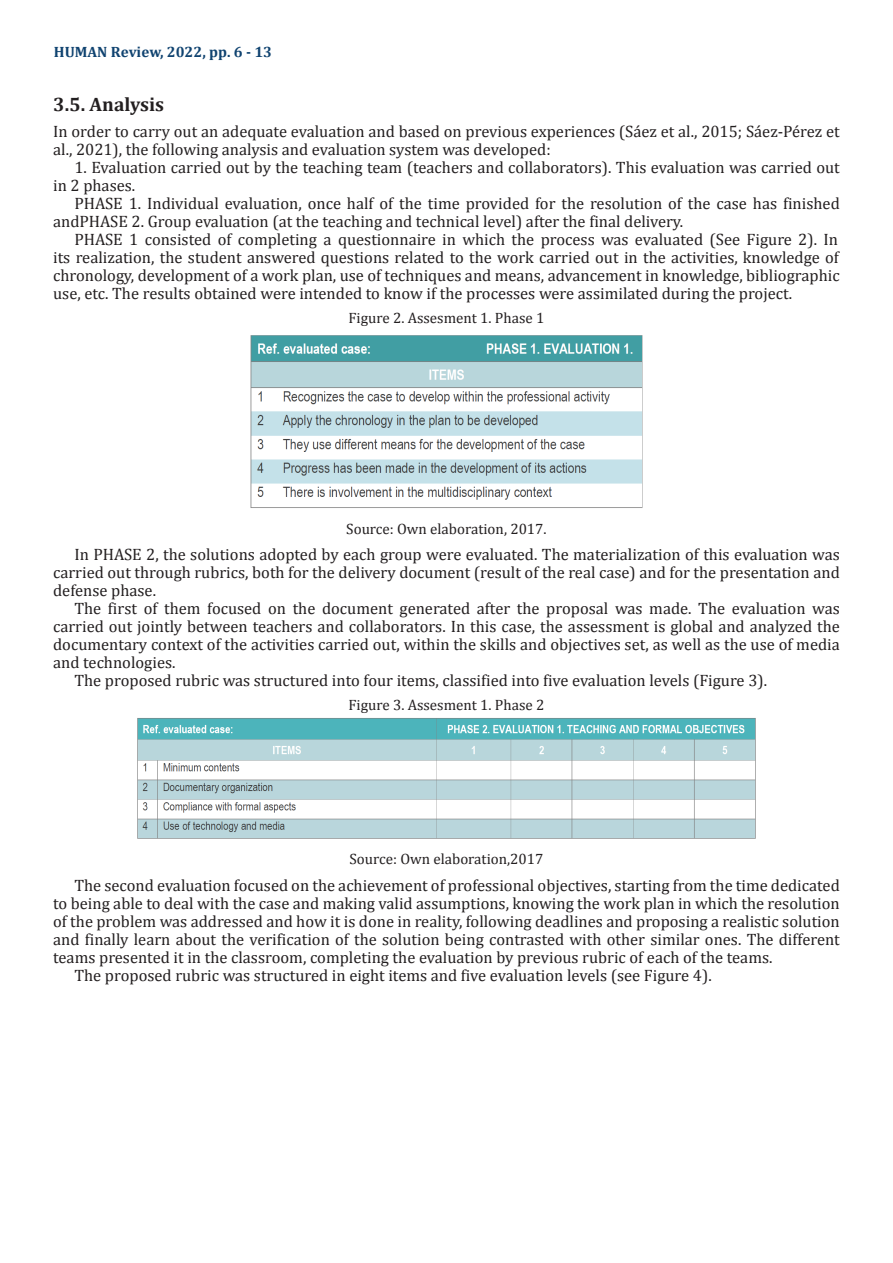
<style>
.page{position:relative;width:893px;height:1263px;background:#fff}
.page>*{position:absolute;margin:0;border:0;box-sizing:border-box;transform-origin:0 0}
.Fuente-Tablas{font:700 19.5px "Cambria";color:#231f20}
.Parrafos-siguientes{font:16.5px/18px "Cambria";color:#231f20;text-align:justify}
.Fuente-Tablas-2{font:16.5px/18px "Cambria";color:#231f20}
.Fuente-Tablas-3{font:15px "Cambria";color:#231f20}
.Fuente-Tablas-4{font:700 15px "Cambria";color:#104370}
</style>
<div class="page">
<img style="left:250px;top:335px;width:393px;height:173px">
<img style="left:137px;top:718px;width:619px;height:121px">
<p class="Fuente-Tablas-4" style="left:54px;top:41px;width:220px">HUMAN Review, 2022, pp. 6 - 13</p>
<p class="Fuente-Tablas" style="left:53px;top:90px;width:112px">3.5. Analysis</p>
<p class="Fuente-Tablas-2" style="left:53px;top:123px;width:788px">In order to carry out an adequate evaluation and based on previous experiences (Sáez et al., 2015; Sáez-Pérez et al., 2021), the following analysis and evaluation system was developed:</p>
<p class="Fuente-Tablas-2" style="left:74px;top:159px;width:767px">1. Evaluation carried out by the teaching team (teachers and collaborators). This evaluation was carried out</p>
<p class="Fuente-Tablas-2" style="left:53px;top:177px;width:84px">in 2 phases.</p>
<p class="Fuente-Tablas-2" style="left:74px;top:195px;width:767px">PHASE 1. Individual evaluation, once half of the time provided for the resolution of the case has finished</p>
<p class="Fuente-Tablas-2" style="left:53px;top:213px;width:631px">andPHASE 2. Group evaluation (at the teaching and technical level) after the final delivery.</p>
<p class="Fuente-Tablas-2" style="left:74px;top:231px;width:765px">PHASE 1 consisted of completing a questionnaire in which the process was evaluated (See Figure 2). In</p>
<p class="Fuente-Tablas-2" style="left:53px;top:249px;width:787px">its realization, the student answered questions related to the work carried out in the activities, knowledge of</p>
<p class="Fuente-Tablas-2" style="left:53px;top:267px;width:788px">chronology, development of a work plan, use of techniques and means, advancement in knowledge, bibliographic</p>
<p class="Fuente-Tablas-2" style="left:53px;top:285px;width:741px">use, etc. The results obtained were intended to know if the processes were assimilated during the project.</p>
<p class="Fuente-Tablas-3" style="left:348px;top:309px;width:197px">Figure 2. Assesment 1. Phase 1</p>
<p class="Fuente-Tablas-3" style="left:346px;top:520px;width:202px">Source: Own elaboration, 2017.</p>
<p class="Parrafos-siguientes" style="left:53px;top:546px;width:788px;text-indent:21px">In PHASE 2, the solutions adopted by each group were evaluated. The materialization of this evaluation was carried out through rubrics, both for the delivery document (result of the real case) and for the presentation and defense phase.</p>
<p class="Parrafos-siguientes" style="left:53px;top:600px;width:788px;text-indent:21px">The first of them focused on the document generated after the proposal was made. The evaluation was carried out jointly between teachers and collaborators. In this case, the assessment is global and analyzed the documentary context of the activities carried out, within the skills and objectives set, as well as the use of media and technologies.</p>
<p class="Parrafos-siguientes" style="left:74px;top:672px;width:694px">The proposed rubric was structured into four items, classified into five evaluation levels (Figure 3).</p>
<p class="Fuente-Tablas-3" style="left:348px;top:696px;width:197px">Figure 3. Assesment 1. Phase 2</p>
<p class="Fuente-Tablas-3" style="left:349px;top:850px;width:195px">Source: Own elaboration,2017</p>
<p class="Parrafos-siguientes" style="left:53px;top:876px;width:788px;text-indent:21px">The second evaluation focused on the achievement of professional objectives, starting from the time dedicated to being able to deal with the case and making valid assumptions, knowing the work plan in which the resolution of the problem was addressed and how it is done in reality, following deadlines and proposing a realistic solution and finally learn about the verification of the solution being contrasted with other similar ones. The different teams presented it in the classroom, completing the evaluation by previous rubric of each of the teams.</p>
<p class="Parrafos-siguientes" style="left:74px;top:966px;width:639px">The proposed rubric was structured in eight items and five evaluation levels (see Figure 4).</p>
</div>
